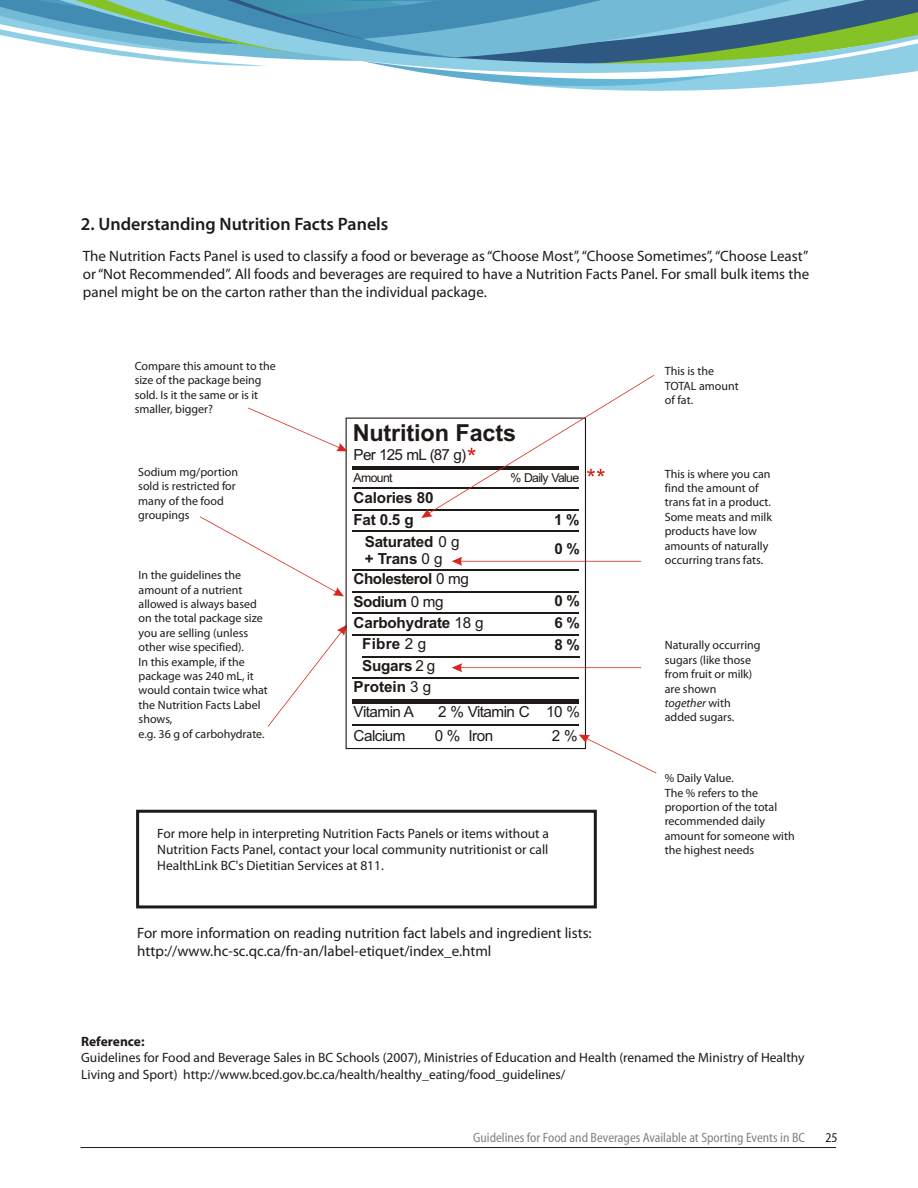
<style>
.page{position:relative;width:918px;height:1188px;background:#fff}
.page>*{position:absolute;margin:0;border:0;box-sizing:border-box;transform-origin:0 0}
.t1{font:700 23.4px "Arial";letter-spacing:-.005em;color:#1f1a17}
.t2{font:600 18px "Myriad Pro";color:#1f1a17}
.t3{font:700 15.3px/22.2px "Arial";letter-spacing:-.015em;color:#1f1a17}
.t4{font:15.3px "Arial";letter-spacing:-.035em;color:#1f1a17}
.t5{font:700 15.3px/22.2px "Arial";letter-spacing:-.035em;color:#1f1a17}
.t6{font:15.3px "Arial";letter-spacing:-.055em;color:#1f1a17}
.t7{font:700 15.15px "Arial";color:#1f1a17}
.t8{font:15px/18px "Myriad Pro";color:#1f1a17;text-align:justify}
.t9{font:13.5px/16.2px "Myriad Pro";color:#1f1a17}
.t10{font:13.5px "Myriad MM 400 wt 444 wd";color:#828282}
.t11{font:700 13.5px "Myriad Pro";color:#1f1a17}
.t12{font:13.5px "Myriad MM 400 wt 444 wd";color:#1f1a17}
.t13{font:12.3px "Arial";letter-spacing:-.055em;color:#1f1a17}
.t14{font:12px/14.4px "Myriad Pro";color:#1f1a17}
.s1{font-weight:400}
.s2{font-style:italic}
</style>
<div class="page">
<svg style="left:268px;top:625px;width:78px;height:102px"></svg>
<svg style="left:0;top:0;width:918px;height:91px"></svg>
<div style="left:346px;top:418px;width:240px;height:331px;border:1px solid #1f1a17"></div>
<hr style="left:353px;top:466px;width:226px;height:4px;background:#1f1a17">
<hr style="left:353px;top:487px;width:226px;height:2px;background:#1f1a17">
<hr style="left:353px;top:510px;width:226px;height:1px;background:#1f1a17">
<hr style="left:353px;top:531px;width:226px;height:1px;background:#1f1a17">
<hr style="left:353px;top:570px;width:226px;height:1px;background:#1f1a17">
<hr style="left:353px;top:591px;width:226px;height:1px;background:#1f1a17">
<hr style="left:353px;top:612px;width:226px;height:1px;background:#1f1a17">
<hr style="left:353px;top:634px;width:226px;height:1px;background:#1f1a17">
<hr style="left:362px;top:656px;width:217px;height:1px;background:#1f1a17">
<hr style="left:353px;top:678px;width:226px;height:1px;background:#1f1a17">
<hr style="left:353px;top:699px;width:226px;height:4px;background:#1f1a17">
<hr style="left:353px;top:725px;width:226px;height:1px;background:#1f1a17">
<svg style="left:248px;top:408px;width:100px;height:43px"></svg>
<svg style="left:200px;top:516px;width:144px;height:80px"></svg>
<svg style="left:452px;top:557px;width:189px;height:9px"></svg>
<svg style="left:452px;top:663px;width:189px;height:9px"></svg>
<svg style="left:579px;top:735px;width:77px;height:38px"></svg>
<div style="left:136px;top:810px;width:461px;height:98px;border:3px solid #1f1a17"></div>
<hr style="left:81px;top:1147px;width:755px;height:1px;background:#1f1a17">
<svg style="left:421px;top:375px;width:233px;height:143px"></svg>
<h2 class="t2" style="left:81px;top:217px;width:309px">2. Understanding Nutrition Facts Panels</h2>
<p class="t8" style="left:83px;top:248px;width:728px">The Nutrition Facts Panel is used to classify a food or beverage as “Choose Most”, “Choose Sometimes”, “Choose Least” or “Not Recommended”. All foods and beverages are required to have a Nutrition Facts Panel. For small bulk items the panel might be on the carton rather than the individual package.</p>
<p class="t14" style="left:135px;top:360px;width:143px">Compare this amount to the size of the package being sold. Is it the same or is it smaller, bigger?</p>
<p class="t14" style="left:138px;top:466px;width:101px">Sodium mg/portion sold is restricted for many of the food groupings</p>
<p class="t14" style="left:139px;top:569px;width:131px">In the guidelines the amount of a nutrient allowed is always based on the total package size you are selling (unless other wise specified).<br>In this example, if the package was 240 mL, it would contain twice what the Nutrition Facts Label shows,<br>e.g. 36 g of carbohydrate.</p>
<h1 class="t1" style="left:353px;top:424px;width:165px">Nutrition Facts</h1>
<p class="t6" style="left:354px;top:449px;width:114px">Per 125 mL (87 g)</p>
<p class="t13" style="left:354px;top:473px;width:41px">Amount</p>
<p class="t13" style="left:510px;top:473px;width:70px">% Daily Value</p>
<p class="t3" style="left:354px;top:488px;width:81px">Calories 80<br>Fat 0.5 g</p>
<p class="t7" style="left:554px;top:514px;width:27px">1%</p>
<p class="t3" style="left:365px;top:534px;width:96px;line-height:17.1px">Saturated <span class="s1">0 g </span>+ Trans <span class="s1">0 g</span></p>
<p class="t7" style="left:554px;top:543px;width:27px">0%</p>
<p class="t5" style="left:354px;top:569px;width:117px">Cholesterol <span class="s1">0 mg<br></span>Sodium <span class="s1">0 mg</span></p>
<p class="t7" style="left:554px;top:595px;width:27px">0%</p>
<p class="t3" style="left:354px;top:613px;width:132px">Carbohydrate <span class="s1">18 g</span></p>
<p class="t7" style="left:554px;top:617px;width:27px">6%</p>
<p class="t3" style="left:362px;top:634px;width:65px">Fibre <span class="s1">2 g</span></p>
<p class="t7" style="left:554px;top:639px;width:27px">8%</p>
<p class="t3" style="left:354px;top:657px;width:83px;line-height:21.1px;text-align:center">Sugars <span class="s1">2 g<br></span>Protein <span class="s1">3 g</span></p>
<p class="t4" style="left:354px;top:706px;width:62px">Vitamin A</p>
<p class="t4" style="left:438px;top:706px;width:143px">2 % Vitamin C 10 %</p>
<p class="t4" style="left:354px;top:729px;width:53px">Calcium</p>
<p class="t4" style="left:435px;top:729px;width:60px">0 % Iron</p>
<p class="t4" style="left:552px;top:729px;width:27px">2 %</p>
<p class="t9" style="left:157px;top:826px;width:393px;text-align:justify">For more help in interpreting Nutrition Facts Panels or items without a Nutrition Facts Panel, contact your local community nutritionist or call HealthLink BC's Dietitian Services at 811.</p>
<p class="t8" style="left:137px;top:925px;width:456px">For more information on reading nutrition fact labels and ingredient lists: http://www.hc-sc.qc.ca/fn-an/label-etiquet/index_e.html</p>
<p class="t14" style="left:665px;top:365px;width:75px">This is the<br>TOTAL amount of fat.</p>
<p class="t14" style="left:665px;top:467px;width:109px">This is where you can find the amount of trans fat in a product.<br>Some meats and milk products have low amounts of naturally occurring trans fats.</p>
<p class="t14" style="left:665px;top:639px;width:97px">Naturally occurring sugars (like those from fruit or milk) are shown<br><span class="s2">together</span> with added sugars.</p>
<p class="t14" style="left:665px;top:772px;width:131px">% Daily Value.<br>The % refers to the proportion of the total recommended daily amount for someone with the highest needs</p>
<p class="t11" style="left:81px;top:1036px;width:65px">Reference:</p>
<p class="t9" style="left:81px;top:1051px;width:725px">Guidelines for Food and Beverage Sales in BC Schools (2007), Ministries of Education and Health (renamed the Ministry of Healthy<br>Living and Sport) http://www.bced.gov.bc.ca/health/healthy_eating/food_guidelines/</p>
<p class="t10" style="left:473px;top:1132px;width:333px">Guidelines for Food and Beverages Available at Sporting Events in BC</p>
<p class="t12" style="left:825px;top:1132px;width:14px">25</p>
</div>
